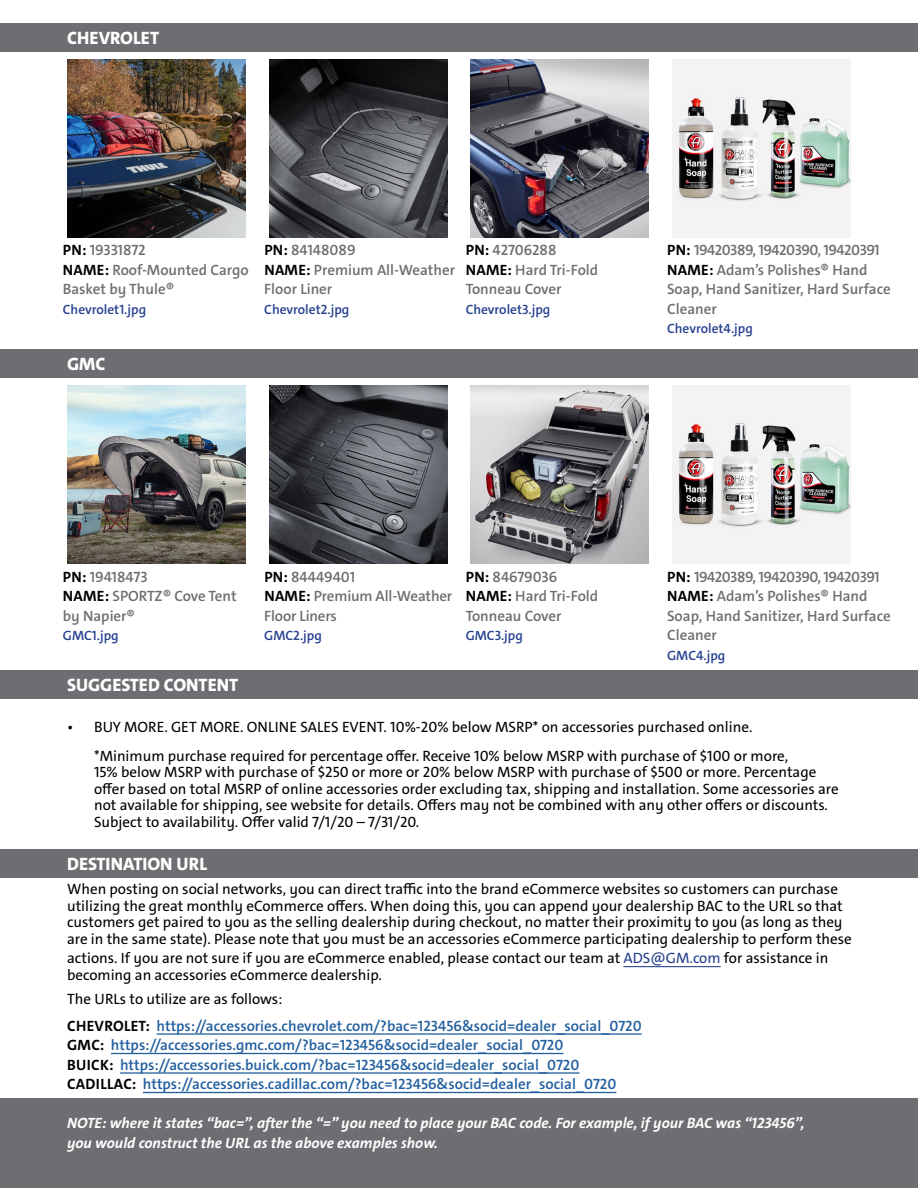
<style>
.page{position:relative;width:918px;height:1188px;background:#fff}
.page>*{position:absolute;margin:0;border:0;box-sizing:border-box;transform-origin:0 0}
.t1{font:800 18px "GM Global Sans";color:#fff}
.t2{font:15px/16.5px "GM Global Sans";color:#000}
.t3{font:600 15px/19.5px "GM Global Sans";color:#6d6e71}
.t4{font:600 15px/19.5px "GM Global Sans";color:#215e9e}
.t5{font:italic 700 15px/19.5px "GM Global Sans";color:#fff}
.t6{font:600 13.5px "GM Global Sans";color:#25408f}
.s1{font-weight:700;color:#000}
.s2{color:#25408f}
.s3{font-weight:400;color:#000}
</style>
<div class="page">
<img style="left:68px;top:60px;width:178px;height:178px">
<img style="left:68px;top:386px;width:178px;height:178px">
<img style="left:269px;top:60px;width:178px;height:178px">
<img style="left:269px;top:386px;width:178px;height:178px">
<img style="left:471px;top:60px;width:178px;height:178px">
<img style="left:471px;top:386px;width:178px;height:178px">
<img style="left:672px;top:60px;width:178px;height:178px">
<img style="left:672px;top:386px;width:178px;height:178px">
<div style="left:0;top:670px;width:918px;height:29px;background:#6d6e71"></div>
<div style="left:0;top:349px;width:918px;height:29px;background:#6d6e71"></div>
<div style="left:0;top:24px;width:918px;height:28px;background:#6d6e71"></div>
<div style="left:0;top:849px;width:918px;height:29px;background:#6d6e71"></div>
<div style="left:0;top:1099px;width:918px;height:89px;background:#6d6e71"></div>
<hr style="left:624px;top:966px;width:97px;height:1px;background:#25408f">
<hr style="left:157px;top:1033px;width:485px;height:2px;background:#215e9e">
<hr style="left:111px;top:1053px;width:453px;height:1px;background:#215e9e">
<hr style="left:120px;top:1072px;width:459px;height:2px;background:#215e9e">
<hr style="left:143px;top:1092px;width:473px;height:1px;background:#215e9e">
<p class="t1" style="left:67px;top:27px;width:94px">CHEVROLET</p>
<p class="t3" style="left:63px;top:241px;width:187px"><span class="s1">PN:</span> 19331872<br><span class="s1">NAME:</span> Roof-Mounted Cargo<br>Basket by Thule®</p>
<p class="t6" style="left:63px;top:301px;width:85px">Chevrolet1.jpg</p>
<p class="t1" style="left:67px;top:352px;width:40px">GMC</p>
<p class="t3" style="left:264px;top:241px;width:192px"><span class="s1">PN:</span> 84148089<br><span class="s1">NAME:</span> Premium All-Weather<br>Floor Liner</p>
<p class="t6" style="left:264px;top:301px;width:87px">Chevrolet2.jpg</p>
<p class="t3" style="left:466px;top:241px;width:134px"><span class="s1">PN:</span> 42706288<br><span class="s1">NAME:</span> Hard Tri-Fold<br>Tonneau Cover</p>
<p class="t6" style="left:466px;top:301px;width:86px">Chevrolet3.jpg</p>
<p class="t3" style="left:667px;top:241px;width:225px"><span class="s1">PN:</span> 19420389, 19420390, 19420391<br><span class="s1">NAME:</span> Adam’s Polishes® Hand<br>Soap, Hand Sanitizer, Hard Surface<br>Cleaner</p>
<p class="t6" style="left:667px;top:320px;width:87px">Chevrolet4.jpg</p>
<p class="t3" style="left:63px;top:567px;width:175px"><span class="s1">PN:</span> 19418473<br><span class="s1">NAME:</span> SPORTZ® Cove Tent by Napier®</p>
<p class="t6" style="left:63px;top:627px;width:57px">GMC1.jpg</p>
<p class="t1" style="left:67px;top:674px;width:173px">SUGGESTED CONTENT</p>
<p class="t3" style="left:264px;top:567px;width:190px"><span class="s1">PN:</span> 84449401<br><span class="s1">NAME:</span> Premium All-Weather<br>Floor Liners</p>
<p class="t6" style="left:264px;top:627px;width:59px">GMC2.jpg</p>
<p class="t3" style="left:466px;top:567px;width:134px"><span class="s1">PN:</span> 84679036<br><span class="s1">NAME:</span> Hard Tri-Fold<br>Tonneau Cover</p>
<p class="t6" style="left:466px;top:627px;width:59px">GMC3.jpg</p>
<p class="t3" style="left:667px;top:567px;width:225px"><span class="s1">PN:</span> 19420389, 19420390, 19420391<br><span class="s1">NAME:</span> Adam’s Polishes® Hand<br>Soap, Hand Sanitizer, Hard Surface<br>Cleaner</p>
<p class="t6" style="left:667px;top:646px;width:60px">GMC4.jpg</p>
<p class="t2" style="left:94px;top:713px;width:696px;line-height:28.5px;text-indent:-27px">• BUY MORE. GET MORE. ONLINE SALES EVENT. 10%-20% below MSRP* on accessories purchased online. *Minimum purchase required for percentage offer. Receive 10% below MSRP with purchase of $100 or more,</p>
<p class="t2" style="left:94px;top:764px;width:746px">15% below MSRP with purchase of $250 or more or 20% below MSRP with purchase of $500 or more. Percentage offer based on total MSRP of online accessories order excluding tax, shipping and installation. Some accessories are not available for shipping, see website for details. Offers may not be combined with any other offers or discounts.<br>Subject to availability. Offer valid 7/1/20 – 7/31/20.</p>
<p class="t1" style="left:67px;top:853px;width:142px">DESTINATION URL</p>
<p class="t2" style="left:67px;top:881px;width:786px">When posting on social networks, you can direct traffic into the brand eCommerce websites so customers can purchase utilizing the great monthly eCommerce offers. When doing this, you can append your dealership BAC to the URL so that customers get paired to you as the selling dealership during checkout, no matter their proximity to you (as long as they are in the same state). Please note that you must be an accessories eCommerce participating dealership to perform these</p>
<p class="t2" style="left:67px;top:950px;width:763px">actions. If you are not sure if you are eCommerce enabled, please contact our team at <span class="s2">ADS@GM.com</span> for assistance in becoming an accessories eCommerce dealership.</p>
<p class="t4" style="left:67px;top:985px;width:576px;line-height:27px"><span class="s3">The URLs to utilize are as follows:<br></span><span class="s1">CHEVROLET:</span> https://accessories.chevrolet.com/?bac=123456&amp;socid=dealer_social_0720</p>
<p class="t4" style="left:67px;top:1036px;width:551px"><span class="s1">GMC:</span> https://accessories.gmc.com/?bac=123456&amp;socid=dealer_social_0720<br><span class="s1">BUICK:</span> https://accessories.buick.com/?bac=123456&amp;socid=dealer_social_0720<br><span class="s1">CADILLAC:</span> https://accessories.cadillac.com/?bac=123456&amp;socid=dealer_social_0720</p>
<p class="t5" style="left:67px;top:1114px;width:739px">NOTE: where it states “bac=”, after the “=” you need to place your BAC code. For example, if your BAC was “123456”, you would construct the URL as the above examples show.</p>
</div>
